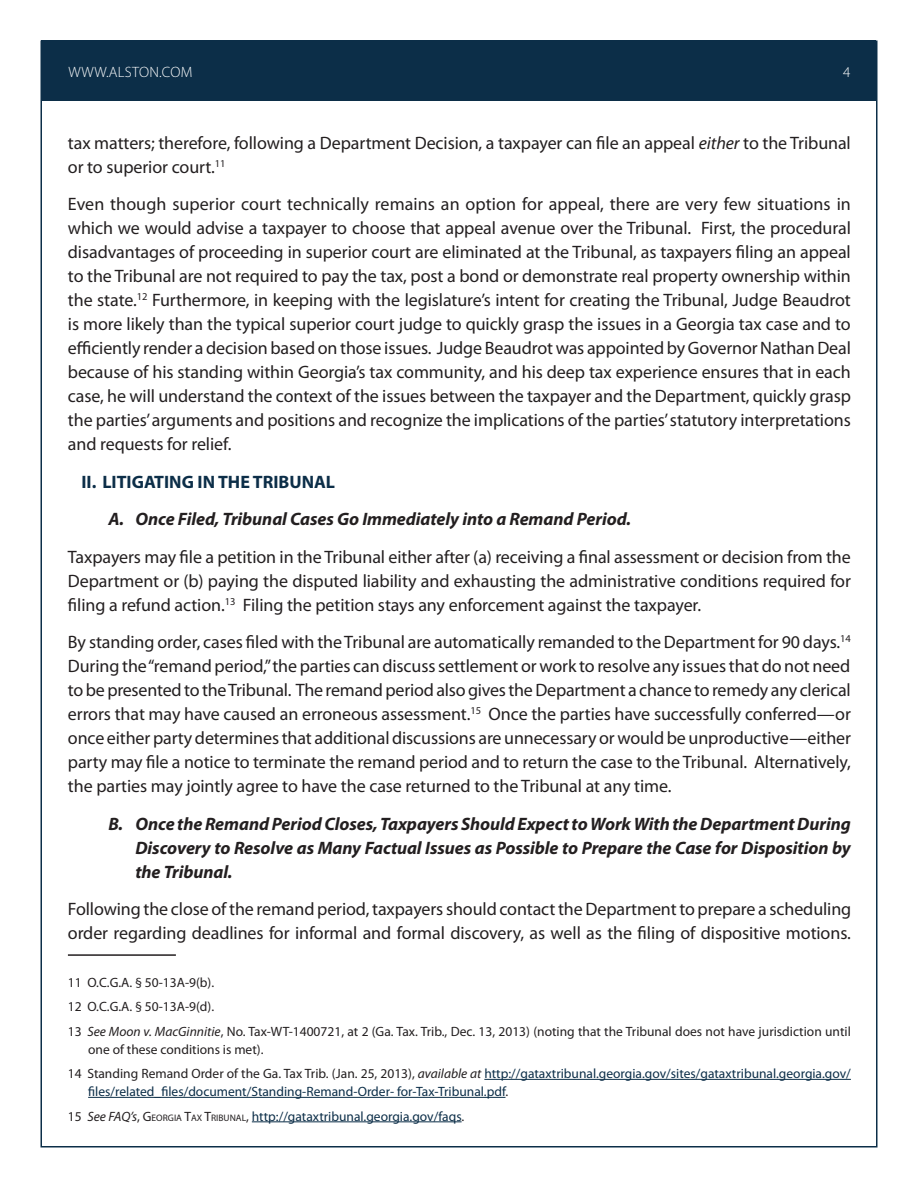
<style>
.page{position:relative;width:918px;height:1188px;background:#fff}
.page>*{position:absolute;margin:0;border:0;box-sizing:border-box;transform-origin:0 0}
.Body_Text{font:18px/24px "Myriad Pro";letter-spacing:-.005em;color:#231f20;text-align:justify}
.t1{font:italic 700 18px/24px "Myriad Pro";letter-spacing:-.005em;color:#231f20;text-align:justify}
.t2{font:700 18px "Myriad Pro";color:#0c2e48}
.t3{font:300 15px "Myriad Pro";letter-spacing:.02em;color:#fff}
.Footnote{font:13.5px/18px "Myriad Pro";color:#0c2e48}
.Footnote-2{font:13.5px/18px "Myriad Pro";color:#231f20}
.s1{font-style:italic}
.s2{color:#231f20}
.s3{font-style:italic;color:#231f20}
.s4{font-size:9.45px;color:#231f20}
</style>
<div class="page">
<div style="left:42px;top:40px;width:834px;height:61px;background:#0c2e48"></div>
<hr style="left:68px;top:954px;width:108px;height:2px;background:#231f20">
<hr style="left:484px;top:1079px;width:367px;height:1px;background:#0c2e48">
<hr style="left:88px;top:1097px;width:418px;height:1px;background:#0c2e48">
<hr style="left:252px;top:1122px;width:210px;height:1px;background:#0c2e48">
<p class="t3" style="left:68px;top:63px;width:126px">WWW.ALSTON.COM</p>
<p class="t3" style="left:843px;top:63px;width:9px">4</p>
<p class="Body_Text" style="left:68px;top:130px;width:784px">tax matters; therefore, following a Department Decision, a taxpayer can file an appeal <span class="s1">either</span> to the Tribunal or to superior court.<sup>11</sup></p>
<p class="Body_Text" style="left:68px;top:192px;width:785px">Even though superior court technically remains an option for appeal, there are very few situations in which we would advise a taxpayer to choose that appeal avenue over the Tribunal. First, the procedural disadvantages of proceeding in superior court are eliminated at the Tribunal, as taxpayers filing an appeal to the Tribunal are not required to pay the tax, post a bond or demonstrate real property ownership within the state.<sup>12</sup> Furthermore, in keeping with the legislature’s intent for creating the Tribunal, Judge Beaudrot is more likely than the typical superior court judge to quickly grasp the issues in a Georgia tax case and to efficiently render a decision based on those issues. Judge Beaudrot was appointed by Governor Nathan Deal because of his standing within Georgia’s tax community, and his deep tax experience ensures that in each case, he will understand the context of the issues between the taxpayer and the Department, quickly grasp the parties’ arguments and positions and recognize the implications of the parties’ statutory interpretations and requests for relief.</p>
<p class="t2" style="left:81px;top:470px;width:255px">II. LITIGATING IN THE TRIBUNAL</p>
<p class="t1" style="left:108px;top:506px;width:524px">A. Once Filed, Tribunal Cases Go Immediately into a Remand Period.</p>
<p class="Body_Text" style="left:68px;top:544px;width:785px">Taxpayers may file a petition in the Tribunal either after (a) receiving a final assessment or decision from the Department or (b) paying the disputed liability and exhausting the administrative conditions required for filing a refund action.<sup>13</sup> Filing the petition stays any enforcement against the taxpayer.</p>
<p class="Body_Text" style="left:68px;top:630px;width:785px">By standing order, cases filed with the Tribunal are automatically remanded to the Department for 90 days.<sup>14<br></sup>During the “remand period,” the parties can discuss settlement or work to resolve any issues that do not need to be presented to the Tribunal. The remand period also gives the Department a chance to remedy any clerical errors that may have caused an erroneous assessment.<sup>15</sup> Once the parties have successfully conferred—or once either party determines that additional discussions are unnecessary or would be unproductive—either party may file a notice to terminate the remand period and to return the case to the Tribunal. Alternatively, the parties may jointly agree to have the case returned to the Tribunal at any time.</p>
<p class="t1" style="left:135px;top:811px;width:717px;text-indent:-27px">B. Once the Remand Period Closes, Taxpayers Should Expect to Work With the Department During Discovery to Resolve as Many Factual Issues as Possible to Prepare the Case for Disposition by the Tribunal.</p>
<p class="Body_Text" style="left:68px;top:897px;width:785px">Following the close of the remand period, taxpayers should contact the Department to prepare a scheduling order regarding deadlines for informal and formal discovery, as well as the filing of dispositive motions.</p>
<p class="Footnote-2" style="left:68px;top:973px;width:148px">11 O.C.G.A. § 50-13A-9(b).</p>
<p class="Footnote-2" style="left:68px;top:997px;width:148px">12 O.C.G.A. § 50-13A-9(d).</p>
<p class="Footnote-2" style="left:88px;top:1022px;width:764px;text-indent:-20px">13 <span class="s1">See Moon v. MacGinnitie</span>, No. Tax-WT-1400721, at 2 (Ga. Tax. Trib., Dec. 13, 2013) (noting that the Tribunal does not have jurisdiction until one of these conditions is met).</p>
<p class="Footnote" style="left:88px;top:1064px;width:764px;text-indent:-20px"><span class="s2">14 Standing Remand Order of the Ga. Tax Trib. (Jan. 25, 2013),</span> <span class="s3">available at</span> http://gataxtribunal.georgia.gov/sites/gataxtribunal.georgia.gov/ files/related_files/document/Standing-Remand-Order- for-Tax-Tribunal.pdf<span class="s2">.</span></p>
<p class="Footnote" style="left:68px;top:1107px;width:398px"><span class="s2">15</span> <span class="s3">See FAQ’s</span><span class="s2">,</span> <span class="s2">G</span><span class="s4">EORGIA</span> <span class="s2">T</span><span class="s4">AX</span> <span class="s2">T</span><span class="s4">RIBUNAL</span><span class="s2">,</span> http://gataxtribunal.georgia.gov/faqs<span class="s2">.</span></p>
</div>
